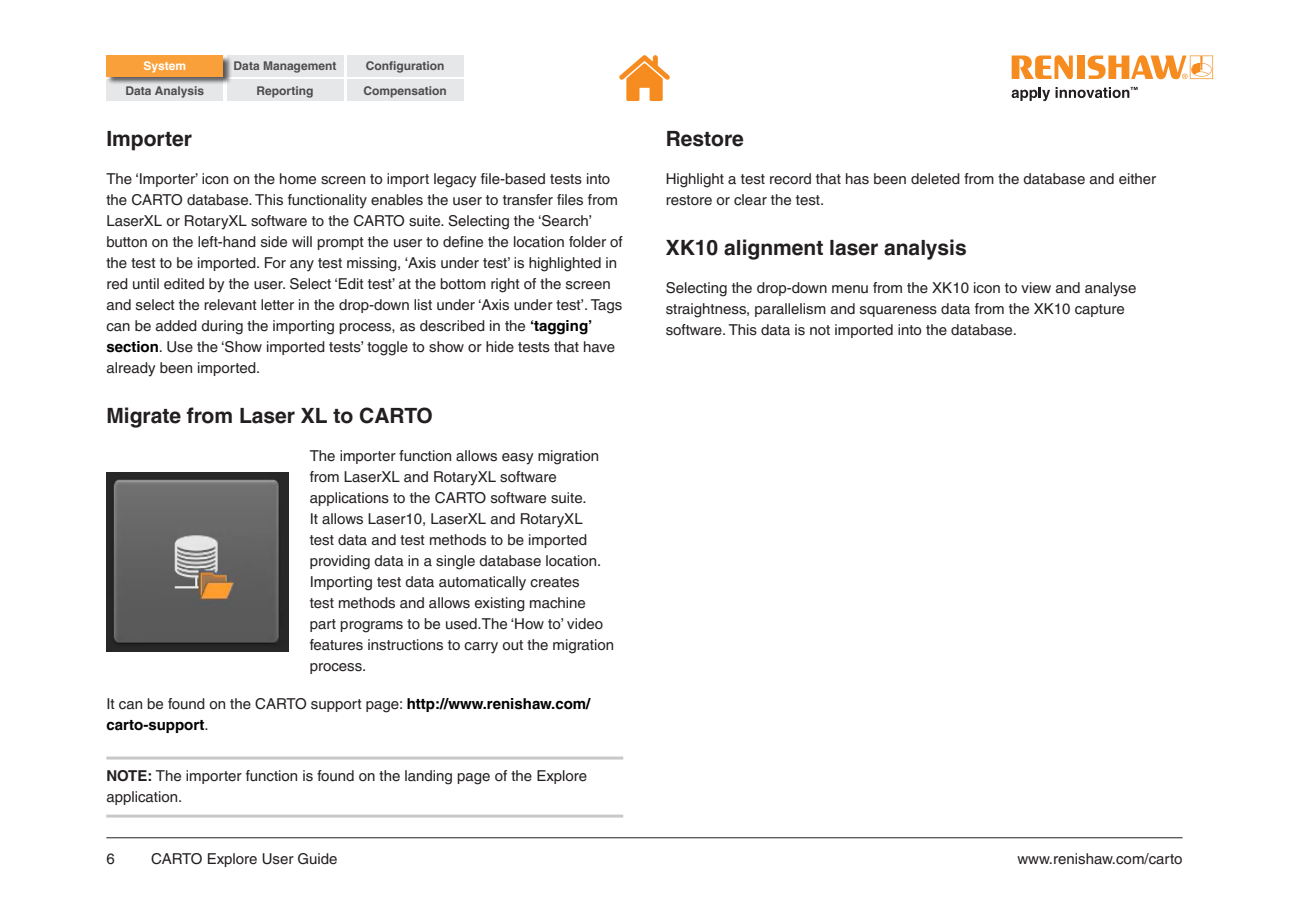
<style>
.page{position:relative;width:1289px;height:919px;background:#fff}
.page>*{position:absolute;margin:0;border:0;box-sizing:border-box;transform-origin:0 0}
.t1{font:700 21px "Helvetica LT Pro";color:#231f20}
.t2{font:15px/21px "Helvetica LT Pro";color:#231f20}
.t3{font:700 15px/21px "Helvetica LT Pro";color:#000}
.t4{font:700 12px/24.5px "Helvetica LT Pro";color:#4d4b4d;text-align:center}
.t5{font:700 12px "Helvetica LT Pro";color:#fff}
.s1{font-weight:700;color:#000}
.s2{font-weight:400;color:#231f20}
.s3{font-weight:700}
</style>
<div class="page">
<hr style="left:106px;top:837px;width:1076px;height:1px;background:#231f20">
<svg style="left:619px;top:55px;width:51px;height:46px"></svg>
<hr style="left:106px;top:756px;width:517px;height:3px;background:#c7c8ca">
<hr style="left:106px;top:814px;width:517px;height:3px;background:#c7c8ca">
<img style="left:106px;top:472px;width:182px;height:179px">
<svg style="left:1011px;top:55px;width:61px;height:24px"></svg>
<div style="left:1077px;top:55px;width:7px;height:24px;background:#f68c1f"></div>
<svg style="left:1087px;top:55px;width:125px;height:24px"></svg>
<svg style="left:1011px;top:87px;width:126px;height:14px"></svg>
<div style="left:106px;top:80px;width:117px;height:21px;background:#e6e7e9"></div>
<div style="left:226px;top:55px;width:117px;height:22px;background:#e6e7e9"></div>
<div style="left:226px;top:80px;width:117px;height:21px;background:#e6e7e9"></div>
<div style="left:347px;top:55px;width:116px;height:22px;background:#e6e7e9"></div>
<div style="left:347px;top:80px;width:116px;height:21px;background:#e6e7e9"></div>
<div style="left:106px;top:55px;width:126px;height:30px;background:#231f20;opacity:.75"></div>
<div style="left:106px;top:55px;width:117px;height:22px;background:#f9a03a"></div>
<p class="t5" style="left:143px;top:59px;width:44px">System</p>
<p class="t4" style="left:126px;top:78px;width:80px">Data Analysis</p>
<p class="t4" style="left:234px;top:54px;width:104px">Data Management<br>Reporting</p>
<p class="t4" style="left:363px;top:54px;width:85px;text-align:left">Configuration<br>Compensation</p>
<h1 class="t1" style="left:106px;top:126px;width:87px">Importer</h1>
<p class="t2" style="left:106px;top:168px;width:518px">The ‘Importer’ icon on the home screen to import legacy file‑based tests into the CARTO database. This functionality enables the user to transfer files from LaserXL or RotaryXL software to the CARTO suite. Selecting the ‘Search’ button on the left‑hand side will prompt the user to define the location folder of the test to be imported. For any test missing, ‘Axis under test’ is highlighted in red until edited by the user. Select ‘Edit test’ at the bottom right of the screen and select the relevant letter in the drop‑down list under ‘Axis under test’. Tags can be added during the importing process, as described in the <span class="s1">‘tagging’ section</span>. Use the ‘Show imported tests’ toggle to show or hide tests that have already been imported.</p>
<h1 class="t1" style="left:106px;top:402px;width:328px">Migrate from Laser XL to CARTO</h1>
<p class="t2" style="left:310px;top:445px;width:306px">The importer function allows easy migration from LaserXL and RotaryXL software applications to the CARTO software suite.<br>It allows Laser10, LaserXL and RotaryXL<br>test data and test methods to be imported providing data in a single database location.<br>Importing test data automatically creates<br>test methods and allows existing machine part programs to be used.The ‘How to’ video features instructions to carry out the migration process.</p>
<p class="t3" style="left:106px;top:693px;width:485px"><span class="s2">It can be found on the CARTO support page:</span> http://www.renishaw.com/ carto‑support<span class="s2">.</span></p>
<p class="t2" style="left:106px;top:765px;width:482px"><span class="s3">NOTE:</span> The importer function is found on the landing page of the Explore application.</p>
<h1 class="t1" style="left:665px;top:126px;width:80px">Restore</h1>
<p class="t2" style="left:665px;top:168px;width:492px">Highlight a test record that has been deleted from the database and either restore or clear the test.</p>
<h1 class="t1" style="left:665px;top:234px;width:302px">XK10 alignment laser analysis</h1>
<p class="t2" style="left:665px;top:277px;width:472px">Selecting the drop‑down menu from the XK10 icon to view and analyse straightness, parallelism and squareness data from the XK10 capture software. This data is not imported into the database.</p>
<p class="t2" style="left:106px;top:847px;width:10px">6</p>
<p class="t2" style="left:151px;top:847px;width:188px">CARTO Explore User Guide</p>
<p class="t2" style="left:1017px;top:847px;width:167px">www.renishaw.com/carto</p>
</div>
